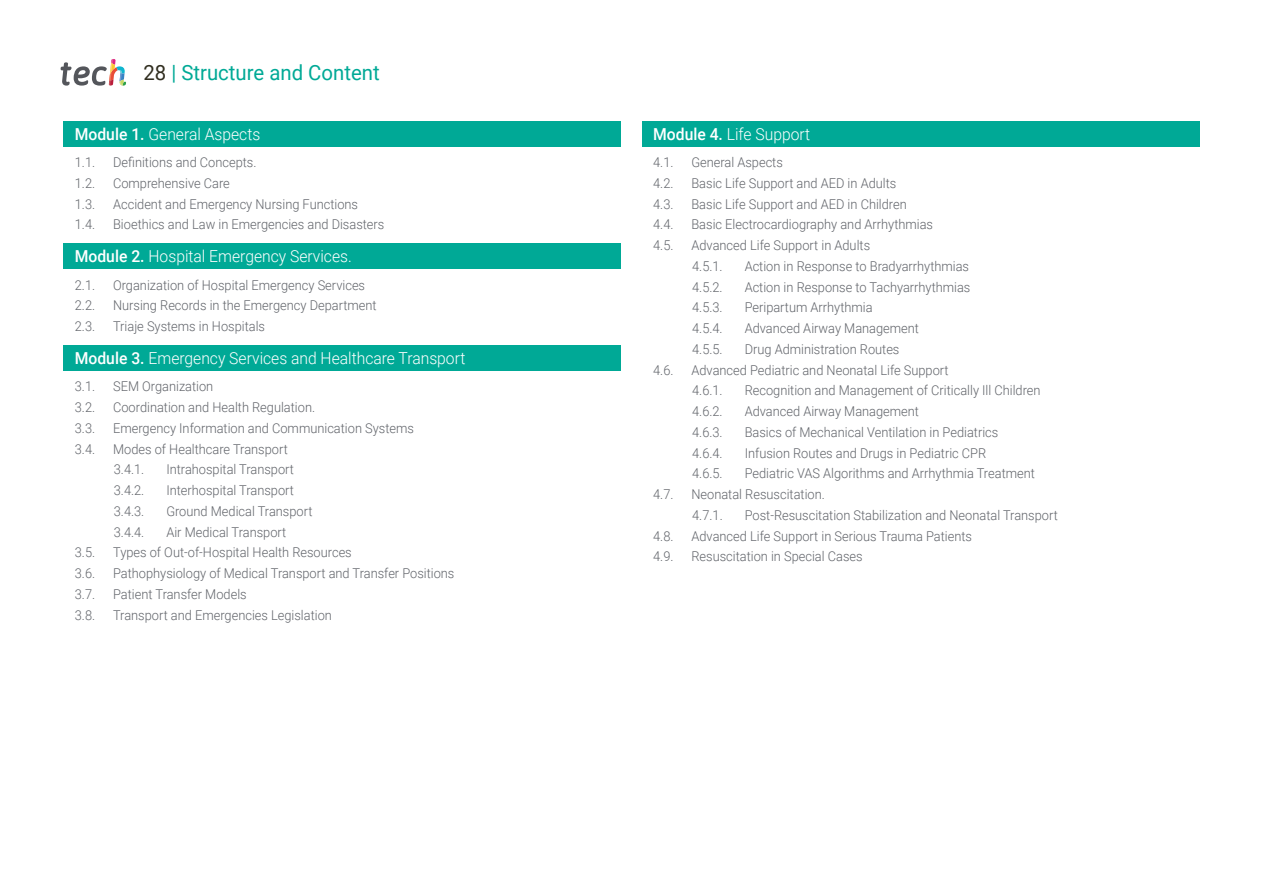
<style>
.page{position:relative;width:1263px;height:893px;background:#fff}
.page>*{position:absolute;margin:0;border:0;box-sizing:border-box;transform-origin:0 0}
.t1{font:21px "Roboto";color:#00a996}
.t2{font:300 16.5px "Roboto";color:#fff;scale:.95 1}
.t3{font:300 13.5px/20.7px "Roboto";color:#61646a;scale:.95 1}
.s1{color:#312e20}
.s2{font-weight:500}
</style>
<div class="page">
<svg style="left:61px;top:59px;width:65px;height:27px"></svg>
<div style="left:64px;top:121px;width:557px;height:25px;background:#00a996"></div>
<div style="left:64px;top:244px;width:557px;height:25px;background:#00a996"></div>
<div style="left:64px;top:345px;width:557px;height:25px;background:#00a996"></div>
<div style="left:642px;top:121px;width:557px;height:25px;background:#00a996"></div>
<h1 class="t1" style="left:144px;top:57px;width:238px"><span class="s1">28</span> | Structure and Content</h1>
<p class="t2" style="left:75px;top:123px;width:197px"><span class="s2">Module 1.</span> General Aspects</p>
<p class="t3" style="left:75px;top:151px;width:23px">1.1.</p>
<p class="t3" style="left:113px;top:151px;width:152px">Definitions and Concepts.</p>
<p class="t3" style="left:75px;top:172px;width:23px">1.2.</p>
<p class="t3" style="left:113px;top:172px;width:124px">Comprehensive Care</p>
<p class="t3" style="left:75px;top:193px;width:23px">1.3.</p>
<p class="t3" style="left:113px;top:193px;width:259px">Accident and Emergency Nursing Functions</p>
<p class="t3" style="left:75px;top:214px;width:23px">1.4.</p>
<p class="t3" style="left:113px;top:214px;width:287px">Bioethics and Law in Emergencies and Disasters</p>
<p class="t2" style="left:75px;top:245px;width:293px"><span class="s2">Module 2.</span> Hospital Emergency Services.</p>
<p class="t3" style="left:75px;top:274px;width:23px">2.1.</p>
<p class="t3" style="left:113px;top:274px;width:267px">Organization of Hospital Emergency Services</p>
<p class="t3" style="left:75px;top:295px;width:23px">2.2.</p>
<p class="t3" style="left:113px;top:295px;width:279px">Nursing Records in the Emergency Department</p>
<p class="t3" style="left:75px;top:315px;width:23px">2.3.</p>
<p class="t3" style="left:113px;top:315px;width:161px">Triaje Systems in Hospitals</p>
<p class="t2" style="left:75px;top:347px;width:413px"><span class="s2">Module 3.</span> Emergency Services and Healthcare Transport</p>
<p class="t3" style="left:75px;top:376px;width:23px">3.1.</p>
<p class="t3" style="left:113px;top:376px;width:107px">SEM Organization</p>
<p class="t3" style="left:75px;top:396px;width:23px">3.2.</p>
<p class="t3" style="left:113px;top:396px;width:214px">Coordination and Health Regulation.</p>
<p class="t3" style="left:75px;top:417px;width:23px">3.3.</p>
<p class="t3" style="left:113px;top:417px;width:318px">Emergency Information and Communication Systems</p>
<p class="t3" style="left:75px;top:438px;width:23px">3.4.</p>
<p class="t3" style="left:113px;top:438px;width:185px">Modes of Healthcare Transport<br>3.4.1.</p>
<p class="t3" style="left:166px;top:459px;width:136px">Intrahospital Transport</p>
<p class="t3" style="left:114px;top:479px;width:34px">3.4.2.</p>
<p class="t3" style="left:166px;top:479px;width:136px">Interhospital Transport</p>
<p class="t3" style="left:114px;top:500px;width:34px">3.4.3.</p>
<p class="t3" style="left:166px;top:500px;width:155px">Ground Medical Transport</p>
<p class="t3" style="left:114px;top:521px;width:34px">3.4.4.</p>
<p class="t3" style="left:166px;top:521px;width:128px">Air Medical Transport</p>
<p class="t3" style="left:75px;top:542px;width:23px">3.5.</p>
<p class="t3" style="left:113px;top:542px;width:253px">Types of Out-of-Hospital Health Resources</p>
<p class="t3" style="left:75px;top:562px;width:23px">3.6.</p>
<p class="t3" style="left:113px;top:562px;width:361px">Pathophysiology of Medical Transport and Transfer Positions</p>
<p class="t3" style="left:75px;top:583px;width:23px">3.7.</p>
<p class="t3" style="left:113px;top:583px;width:142px">Patient Transfer Models</p>
<p class="t3" style="left:75px;top:604px;width:23px">3.8.</p>
<p class="t3" style="left:113px;top:604px;width:232px">Transport and Emergencies Legislation</p>
<p class="t2" style="left:653px;top:123px;width:167px"><span class="s2">Module 4.</span> Life Support</p>
<p class="t3" style="left:653px;top:151px;width:23px">4.1.</p>
<p class="t3" style="left:691px;top:151px;width:98px">General Aspects</p>
<p class="t3" style="left:653px;top:172px;width:23px">4.2.</p>
<p class="t3" style="left:691px;top:172px;width:217px">Basic Life Support and AED in Adults</p>
<p class="t3" style="left:653px;top:193px;width:23px">4.3.</p>
<p class="t3" style="left:691px;top:193px;width:228px">Basic Life Support and AED in Children</p>
<p class="t3" style="left:653px;top:214px;width:23px">4.4.</p>
<p class="t3" style="left:691px;top:214px;width:256px">Basic Electrocardiography and Arrhythmias</p>
<p class="t3" style="left:653px;top:234px;width:23px">4.5.</p>
<p class="t3" style="left:691px;top:234px;width:190px">Advanced Life Support in Adults<br>4.5.1.</p>
<p class="t3" style="left:745px;top:255px;width:238px">Action in Response to Bradyarrhythmias</p>
<p class="t3" style="left:692px;top:276px;width:34px">4.5.2.</p>
<p class="t3" style="left:745px;top:276px;width:239px">Action in Response to Tachyarrhythmias</p>
<p class="t3" style="left:692px;top:297px;width:34px">4.5.3.</p>
<p class="t3" style="left:745px;top:297px;width:136px">Peripartum Arrhythmia</p>
<p class="t3" style="left:692px;top:317px;width:34px">4.5.4.</p>
<p class="t3" style="left:745px;top:317px;width:185px">Advanced Airway Management</p>
<p class="t3" style="left:692px;top:338px;width:34px">4.5.5.</p>
<p class="t3" style="left:745px;top:338px;width:164px">Drug Administration Routes</p>
<p class="t3" style="left:653px;top:359px;width:23px">4.6.</p>
<p class="t3" style="left:691px;top:359px;width:272px">Advanced Pediatric and Neonatal Life Support<br>4.6.1.</p>
<p class="t3" style="left:745px;top:380px;width:313px">Recognition and Management of Critically Ill Children</p>
<p class="t3" style="left:692px;top:400px;width:34px">4.6.2.</p>
<p class="t3" style="left:745px;top:400px;width:185px">Advanced Airway Management</p>
<p class="t3" style="left:692px;top:421px;width:34px">4.6.3.</p>
<p class="t3" style="left:745px;top:421px;width:268px">Basics of Mechanical Ventilation in Pediatrics</p>
<p class="t3" style="left:692px;top:442px;width:34px">4.6.4.</p>
<p class="t3" style="left:745px;top:442px;width:256px">Infusion Routes and Drugs in Pediatric CPR</p>
<p class="t3" style="left:692px;top:463px;width:34px">4.6.5.</p>
<p class="t3" style="left:745px;top:463px;width:307px">Pediatric VAS Algorithms and Arrhythmia Treatment</p>
<p class="t3" style="left:653px;top:483px;width:23px">4.7.</p>
<p class="t3" style="left:691px;top:483px;width:142px">Neonatal Resuscitation.<br>4.7.1.</p>
<p class="t3" style="left:745px;top:504px;width:331px">Post-Resuscitation Stabilization and Neonatal Transport</p>
<p class="t3" style="left:653px;top:525px;width:23px">4.8.</p>
<p class="t3" style="left:691px;top:525px;width:297px">Advanced Life Support in Serious Trauma Patients</p>
<p class="t3" style="left:653px;top:546px;width:23px">4.9.</p>
<p class="t3" style="left:691px;top:546px;width:182px">Resuscitation in Special Cases</p>
</div>
